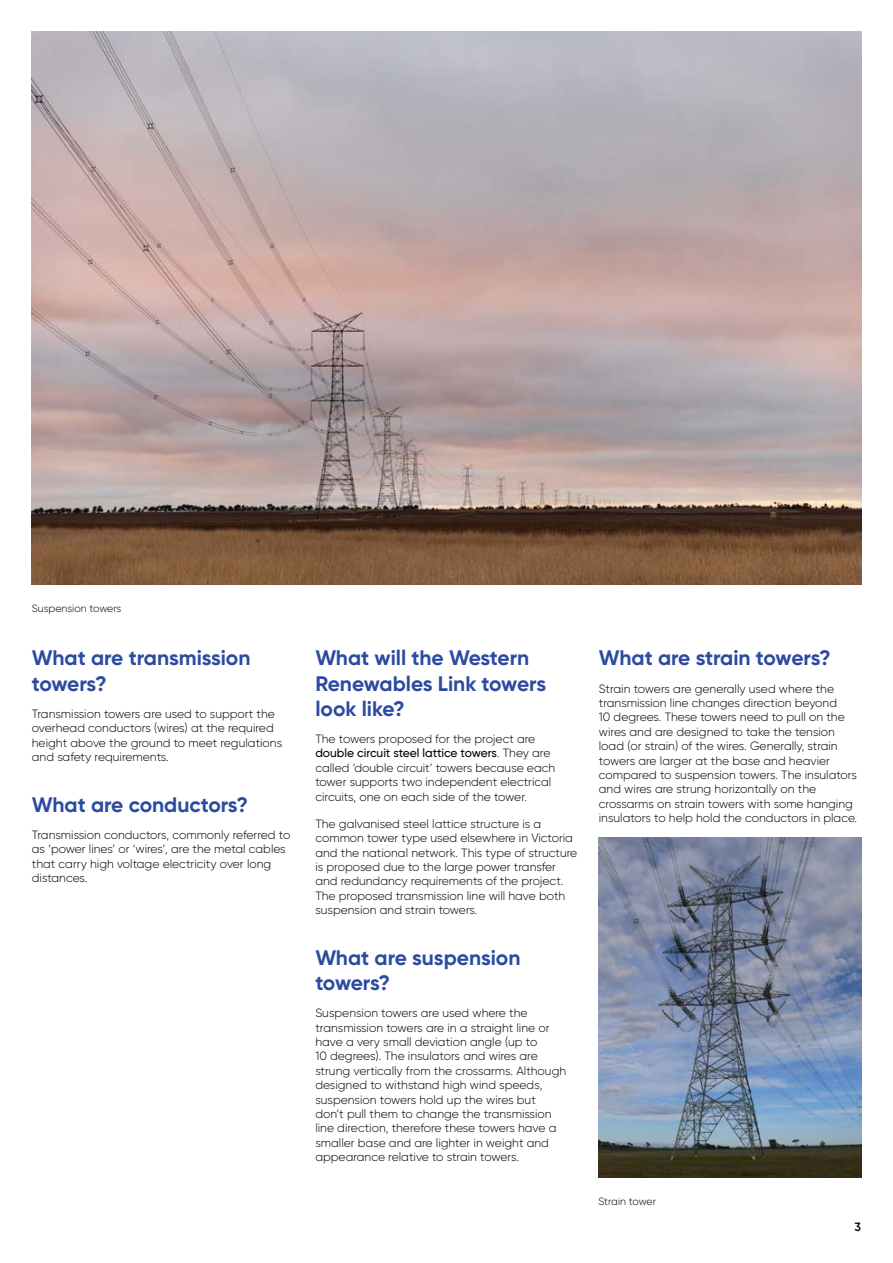
<style>
.page{position:relative;width:893px;height:1263px;background:#fff}
.page>*{position:absolute;margin:0;border:0;box-sizing:border-box;transform-origin:0 0}
.t1{font:700 21px/25.2px "Gilroy";color:#2c4ba0}
.t2{font:300 12px/14.4px "Gilroy";color:#000}
.t3{font:600 12px "Gilroy";color:#000}
.t4{font:300 10.5px "Gilroy";color:#000}
.s1{font-weight:500}
</style>
<div class="page">
<img style="left:32px;top:32px;width:829px;height:553px">
<img style="left:599px;top:837px;width:262px;height:340px">
<p class="t4" style="left:32px;top:602px;width:91px">Suspension towers</p>
<h1 class="t1" style="left:32px;top:645px;width:220px">What are transmission towers?</h1>
<p class="t2" style="left:32px;top:706px;width:252px">Transmission towers are used to support the overhead conductors (wires) at the required height above the ground to meet regulations and safety requirements.</p>
<h1 class="t1" style="left:32px;top:792px;width:218px">What are conductors?</h1>
<p class="t2" style="left:32px;top:827px;width:260px">Transmission conductors, commonly referred to as ‘power lines’ or ‘wires’, are the metal cables that carry high voltage electricity over long distances.</p>
<h1 class="t1" style="left:315px;top:645px;width:232px">What will the Western<br>Renewables Link towers look like?</h1>
<p class="t2" style="left:315px;top:731px;width:241px">The towers proposed for the project are <span class="s1">double circuit steel lattice towers</span>. They are called ‘double circuit’ towers because each tower supports two independent electrical circuits, one on each side of the tower.</p>
<p class="t2" style="left:315px;top:816px;width:263px">The galvanised steel lattice structure is a common tower type used elsewhere in Victoria and the national network. This type of structure is proposed due to the large power transfer and redundancy requirements of the project.<br>The proposed transmission line will have both suspension and strain towers.</p>
<h1 class="t1" style="left:315px;top:945px;width:207px">What are suspension towers?</h1>
<p class="t2" style="left:315px;top:1006px;width:252px">Suspension towers are used where the transmission towers are in a straight line or have a very small deviation angle (up to<br>10 degrees). The insulators and wires are strung vertically from the crossarms. Although designed to withstand high wind speeds, suspension towers hold up the wires but don’t pull them to change the transmission line direction, therefore these towers have a smaller base and are lighter in weight and appearance relative to strain towers.</p>
<h1 class="t1" style="left:599px;top:645px;width:233px">What are strain towers?</h1>
<p class="t2" style="left:599px;top:681px;width:260px">Strain towers are generally used where the transmission line changes direction beyond<br>10 degrees. These towers need to pull on the wires and are designed to take the tension load (or strain) of the wires. Generally, strain towers are larger at the base and heavier compared to suspension towers. The insulators and wires are strung horizontally on the crossarms on strain towers with some hanging insulators to help hold the conductors in place.</p>
<p class="t4" style="left:598px;top:1194px;width:59px">Strain tower</p>
<p class="t3" style="left:855px;top:1219px;width:8px">3</p>
</div>
